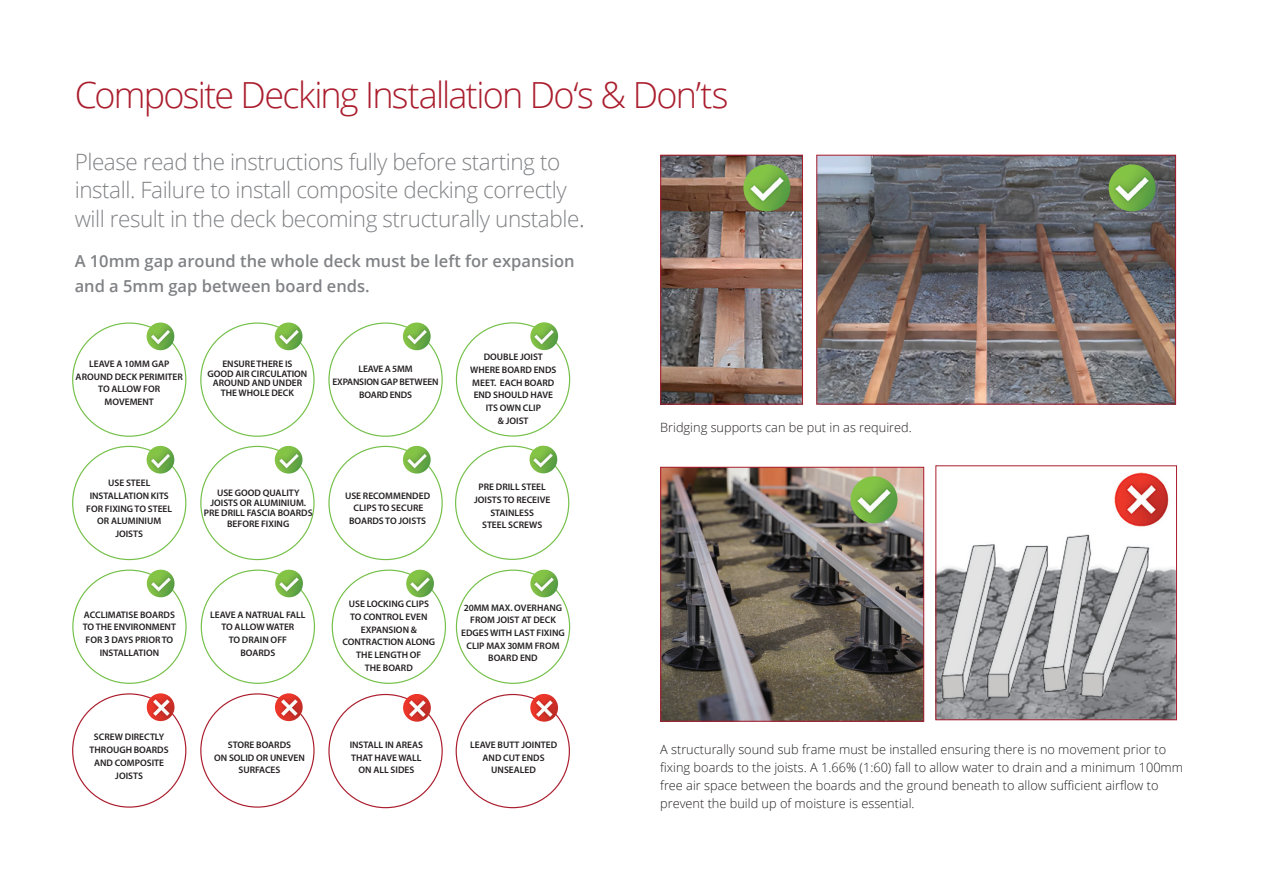
<style>
.page{position:relative;width:1263px;height:893px;background:#fff}
.page>*{position:absolute;margin:0;border:0;box-sizing:border-box;transform-origin:0 0}
.Boxed_title_white{font:300 36px "Open Sans";letter-spacing:-.05em;color:#aa1d2d}
.t1{font:300 22.5px/28.5px "Open Sans";letter-spacing:-.02em;color:#808285}
.t2{font:600 16.5px/25.2px "Open Sans";color:#808285}
.t3{font:300 12.75px/18px "Open Sans";color:#231f20}
.t4{font:600 9.45px/12.8px "Myriad Pro";color:#231f20;text-align:center}
.t5{font:600 9.45px/12.8px "Myriad Pro";letter-spacing:-.02em;color:#231f20;text-align:center}
.s1{font-size:27px}
.s2{font-size:10.65px}
</style>
<div class="page">
<img style="left:662px;top:469px;width:260px;height:251px">
<div style="left:660px;top:467px;width:264px;height:255px;border:1px solid #aa1d2d"></div>
<img style="left:937px;top:472px;width:238px;height:246px">
<div style="left:935px;top:465px;width:242px;height:255px;border:1px solid #aa1d2d"></div>
<img style="left:147px;top:322px;width:27px;height:28px;border-radius:14px">
<img style="left:275px;top:322px;width:27px;height:28px;border-radius:14px">
<img style="left:403px;top:322px;width:28px;height:28px;border-radius:14px">
<img style="left:147px;top:693px;width:27px;height:28px;border-radius:14px">
<img style="left:275px;top:693px;width:28px;height:28px;border-radius:14px">
<img style="left:403px;top:694px;width:28px;height:28px;border-radius:14px">
<img style="left:530px;top:694px;width:28px;height:28px;border-radius:14px">
<img style="left:530px;top:322px;width:28px;height:28px;border-radius:14px">
<img style="left:147px;top:446px;width:27px;height:28px;border-radius:14px">
<img style="left:275px;top:446px;width:27px;height:28px;border-radius:14px">
<img style="left:529px;top:446px;width:28px;height:27px;border-radius:14px">
<img style="left:403px;top:446px;width:28px;height:28px;border-radius:14px">
<img style="left:147px;top:570px;width:28px;height:27px;border-radius:14px">
<img style="left:275px;top:570px;width:28px;height:27px;border-radius:14px">
<img style="left:406px;top:570px;width:28px;height:27px;border-radius:14px">
<img style="left:530px;top:570px;width:28px;height:27px;border-radius:14px">
<img style="left:850px;top:476px;width:47px;height:47px;border-radius:23px">
<img style="left:662px;top:157px;width:139px;height:245px">
<div style="left:660px;top:155px;width:143px;height:249px;border:1px solid #aa1d2d"></div>
<img style="left:818px;top:157px;width:356px;height:245px">
<div style="left:816px;top:155px;width:360px;height:249px;border:1px solid #aa1d2d"></div>
<img style="left:1108px;top:164px;width:47px;height:47px;border-radius:23px">
<img style="left:743px;top:164px;width:47px;height:47px;border-radius:23px">
<p class="Boxed_title_white" style="left:75px;top:70px;width:655px">Composite Decking Installation Do‘s &amp; Don’ts</p>
<p class="t1" style="left:75px;top:147px;width:512px">Please read the instructions fully before starting to install. Failure to install composite decking correctly will result in the deck becoming structurally unstable<span class="s1">.</span></p>
<p class="t2" style="left:75px;top:248px;width:501px">A 10mm gap around the whole deck must be left for expansion and a 5mm gap between board ends.</p>
<p class="t4" style="left:76px;top:357px;width:109px">LEAVE A 10MM GAP<br>AROUND DECK PERIMITER<br>TO ALLOW FOR</p>
<p class="t4" style="left:105px;top:395px;width:51px">MOVEMENT</p>
<p class="t4" style="left:222px;top:357px;width:72px">ENSURE THERE IS</p>
<p class="t4" style="left:208px;top:368px;width:101px;line-height:9.8px">GOOD AIR CIRCULATION<br>AROUND AND UNDER</p>
<p class="t4" style="left:221px;top:386px;width:74px">THE WHOLE DECK</p>
<p class="t5" style="left:359px;top:363px;width:56px">LEAVE A 5MM</p>
<p class="t5" style="left:333px;top:375px;width:107px">EXPANSION GAP BETWEEN<br>BOARD ENDS</p>
<p class="t4" style="left:108px;top:476px;width:44px">USE STEEL</p>
<p class="t4" style="left:90px;top:489px;width:81px">INSTALLATION KITS</p>
<p class="t4" style="left:86px;top:502px;width:87px">FOR FIXING TO STEEL</p>
<p class="t4" style="left:97px;top:514px;width:66px">OR ALUMINIUM</p>
<p class="t4" style="left:115px;top:527px;width:29px">JOISTS</p>
<p class="t4" style="left:210px;top:487px;width:97px;line-height:10.4px">USE GOOD QUALITY<br>JOISTS OR ALUMINIUM.</p>
<p class="t4" style="left:204px;top:508px;width:110px;line-height:10.4px">PRE DRILL FASCIA BOARDS<br>BEFORE FIXING</p>
<p class="t4" style="left:345px;top:489px;width:87px">USE RECOMMENDED</p>
<p class="t4" style="left:354px;top:502px;width:71px">CLIPS TO SECURE</p>
<p class="t4" style="left:349px;top:514px;width:79px">BOARDS TO JOISTS</p>
<p class="t4" style="left:484px;top:350px;width:61px">DOUBLE JOIST</p>
<p class="t4" style="left:470px;top:363px;width:88px">WHERE BOARD ENDS</p>
<p class="t4" style="left:472px;top:376px;width:84px">MEET. EACH BOARD</p>
<p class="t4" style="left:474px;top:388px;width:81px">END SHOULD HAVE</p>
<p class="t4" style="left:486px;top:401px;width:57px">ITS OWN CLIP</p>
<p class="t4" style="left:498px;top:414px;width:32px">&amp; JOIST</p>
<p class="t4" style="left:478px;top:480px;width:69px">PRE DRILL STEEL</p>
<p class="t4" style="left:474px;top:493px;width:78px">JOISTS TO RECEIVE<br>STAINLESS</p>
<p class="t4" style="left:482px;top:518px;width:62px">STEEL SCREWS</p>
<p class="t4" style="left:83px;top:608px;width:95px">ACCLIMATISE BOARDS<br>TO THE ENVIRONMENT<br>FOR <span class="s2">3</span> DAYS PRIOR TO<br>INSTALLATION</p>
<p class="t4" style="left:210px;top:608px;width:97px">LEAVE A NATRUAL FALL</p>
<p class="t4" style="left:221px;top:621px;width:74px">TO ALLOW WATER</p>
<p class="t4" style="left:229px;top:633px;width:60px">TO DRAIN OFF</p>
<p class="t4" style="left:240px;top:646px;width:36px">BOARDS</p>
<p class="t4" style="left:90px;top:731px;width:81px">SCREW DIRECTLY<br>THROUGH BOARDS</p>
<p class="t4" style="left:94px;top:756px;width:71px">AND COMPOSITE</p>
<p class="t4" style="left:115px;top:769px;width:29px">JOISTS</p>
<p class="t4" style="left:228px;top:738px;width:65px">STORE BOARDS</p>
<p class="t4" style="left:214px;top:751px;width:92px">ON SOLID OR UNEVEN<br>SURFACES</p>
<p class="t4" style="left:349px;top:597px;width:82px">USE LOCKING CLIPS<br>TO CONTROL EVEN<br>EXPANSION &amp;</p>
<p class="t4" style="left:342px;top:636px;width:94px">CONTRACTION ALONG</p>
<p class="t4" style="left:356px;top:648px;width:67px">THE LENGTH OF</p>
<p class="t4" style="left:365px;top:661px;width:50px">THE BOARD</p>
<p class="t4" style="left:461px;top:601px;width:105px">20MM MAX. OVERHANG<br>FROM JOIST AT DECK<br>EDGES WITH LAST FIXING<br>CLIP MAX 30MM FROM<br>BOARD END</p>
<p class="t4" style="left:350px;top:738px;width:75px">INSTALL IN AREAS</p>
<p class="t4" style="left:351px;top:751px;width:72px">THAT HAVE WALL</p>
<p class="t4" style="left:358px;top:764px;width:57px">ON ALL SIDES</p>
<p class="t4" style="left:470px;top:738px;width:89px">LEAVE BUTT JOINTED</p>
<p class="t4" style="left:482px;top:751px;width:64px">AND CUT ENDS</p>
<p class="t4" style="left:491px;top:764px;width:46px">UNSEALED</p>
<p class="t3" style="left:660px;top:418px;width:253px">Bridging supports can be put in as required.</p>
<p class="t3" style="left:660px;top:740px;width:524px">A structurally sound sub frame must be installed ensuring there is no movement prior to fixing boards to the joists. A 1.66% (1:60) fall to allow water to drain and a minimum 100mm free air space between the boards and the ground beneath to allow sufficient airflow to prevent the build up of moisture is essential.</p>
</div>
